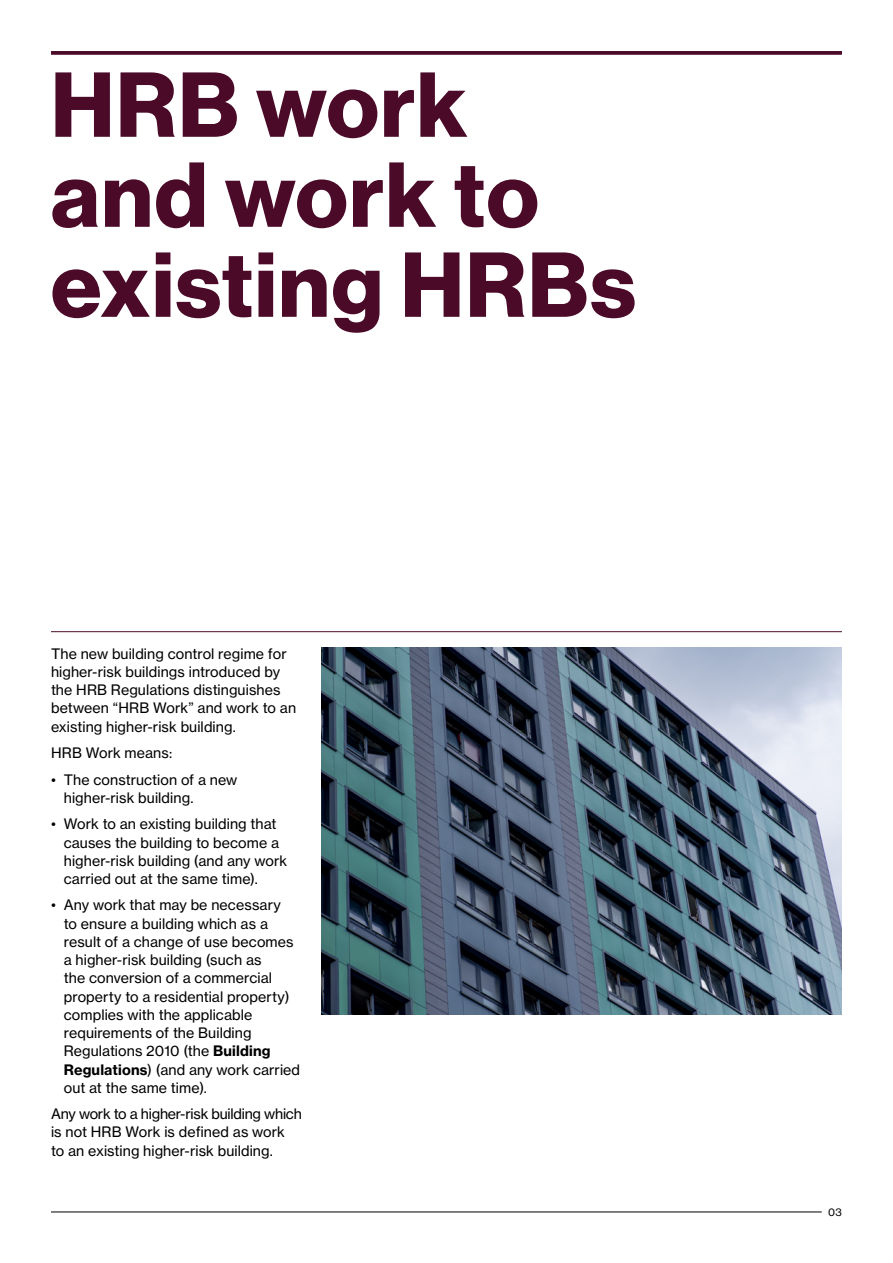
<style>
.page{position:relative;width:893px;height:1263px;background:#fff}
.page>*{position:absolute;margin:0;border:0;box-sizing:border-box;transform-origin:0 0}
.t1{font:90px/90px "N Haas Grotesk DS Pro 75 Bd";letter-spacing:.02em;color:#4b0a28}
.t2{font:14.25px/18.3px "N Haas Grotesk TX Pro 55 Rg";letter-spacing:.005em;color:#000}
.t3{font:10.5px "N Haas Grotesk TX Pro 55 Rg";color:#000}
.s1{font-family:"N Haas Grotesk TX Pro 75 Bd"}
</style>
<div class="page">
<hr style="left:51px;top:1212px;width:771px;height:1px;background:#000">
<svg style="left:51px;top:51px;width:791px;height:4px;background:#551835"></svg>
<hr style="left:51px;top:631px;width:791px;height:1px;background:#4b0a28">
<img style="left:321px;top:648px;width:521px;height:366px">
<h1 class="t1" style="left:51px;top:62px;width:586px">HRB work and work to existing HRBs</h1>
<p class="t2" style="left:51px;top:644px;width:247px">The new building control regime for higher-risk buildings introduced by the HRB Regulations distinguishes between “HRB Work” and work to an existing higher-risk building.</p>
<p class="t2" style="left:51px;top:744px;width:123px">HRB Work means:</p>
<p class="t2" style="left:64px;top:770px;width:175px;text-indent:-13px">• The construction of a new higher-risk building.</p>
<p class="t2" style="left:64px;top:815px;width:225px;text-indent:-13px">• Work to an existing building that causes the building to become a higher-risk building (and any work carried out at the same time).</p>
<p class="t2" style="left:64px;top:896px;width:238px;text-indent:-13px">• Any work that may be necessary<br>to ensure a building which as a result of a change of use becomes a higher-risk building (such as<br>the conversion of a commercial property to a residential property) complies with the applicable requirements of the Building<br>Regulations 2010 (the <span class="s1">Building<br>Regulations</span>) (and any work carried out at the same time).</p>
<p class="t2" style="left:51px;top:1105px;width:252px">Any work to a higher-risk building which is not HRB Work is defined as work<br>to an existing higher-risk building.</p>
<p class="t3" style="left:828px;top:1205px;width:15px">03</p>
</div>
